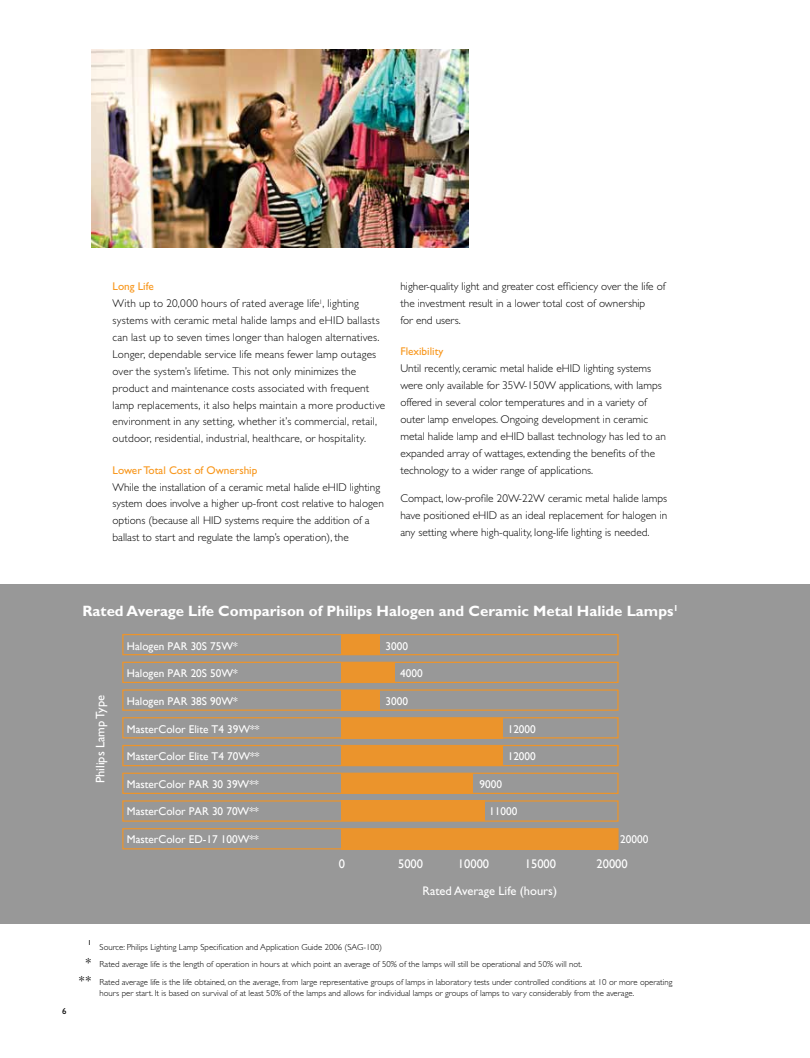
<style>
.page{position:relative;width:810px;height:1058px;background:#fff}
.page>*{position:absolute;margin:0;border:0;box-sizing:border-box;transform-origin:0 0}
.t1{font:700 15px "Gill Sans";color:#fff}
.t2{font:12.5px "Gill Sans";color:#fff}
.t3{font:300 11.25px/16.9px "Gill Sans";color:#000}
.t4{font:11.25px "Gill Sans";color:#fff}
.t5{font:11.25px "Gill Sans";color:#f8971d}
.t6{font:300 8.75px "Gill Sans";color:#000}
.t7{font:8.75px "Gill Sans";color:#000}
.t8{font:7.25px "Gill Sans";color:#000}
.s1{font-weight:400;color:#f8971d}
.s2{font-weight:400;font-size:12.5px}
</style>
<div class="page">
<div style="left:0;top:585px;width:810px;height:338px;background:#989898"></div>
<div style="left:122px;top:745px;width:497px;height:21px;border:1px solid #eb942c"></div>
<div style="left:122px;top:772px;width:497px;height:22px;border:1px solid #eb942c"></div>
<div style="left:122px;top:800px;width:497px;height:21px;border:1px solid #eb942c"></div>
<div style="left:122px;top:828px;width:497px;height:21px;border:1px solid #eb942c"></div>
<div style="left:122px;top:717px;width:497px;height:21px;border:1px solid #eb942c"></div>
<div style="left:122px;top:689px;width:497px;height:21px;border:1px solid #eb942c"></div>
<div style="left:122px;top:634px;width:497px;height:21px;border:1px solid #eb942c"></div>
<div style="left:122px;top:661px;width:497px;height:22px;border:1px solid #eb942c"></div>
<div style="left:342px;top:690px;width:38px;height:20px;background:#eb942c"></div>
<div style="left:342px;top:634px;width:38px;height:21px;background:#eb942c"></div>
<div style="left:342px;top:745px;width:161px;height:20px;background:#eb942c"></div>
<div style="left:342px;top:718px;width:161px;height:20px;background:#eb942c"></div>
<div style="left:342px;top:773px;width:131px;height:20px;background:#eb942c"></div>
<div style="left:342px;top:800px;width:143px;height:20px;background:#eb942c"></div>
<div style="left:342px;top:829px;width:276px;height:20px;background:#eb942c"></div>
<div style="left:342px;top:663px;width:53px;height:20px;background:#eb942c"></div>
<img style="left:91px;top:49px;width:378px;height:199px">
<p class="t3" style="left:112px;top:278px;width:274px"><span class="s1">Long Life<br></span>With up to 20,000 hours of rated average life<sup>1</sup>, lighting systems with ceramic metal halide lamps and eHID ballasts can last up to seven times longer than halogen alternatives.<br>Longer, dependable service life means fewer lamp outages over the system’s lifetime. This not only minimizes the product and maintenance costs associated with frequent lamp replacements, it also helps maintain a more productive environment in any setting, whether it’s commercial, retail, outdoor, residential, industrial, healthcare, or hospitality.</p>
<p class="t5" style="left:113px;top:463px;width:146px">Lower Total Cost of Ownership</p>
<p class="t3" style="left:113px;top:478px;width:273px">While the installation of a ceramic metal halide eHID lighting system does involve a higher up-front cost relative to halogen options (because all HID systems require the addition of a ballast to start and regulate the lamp’s operation), the</p>
<p class="t3" style="left:400px;top:278px;width:267px">higher-quality light and greater cost efficiency over the life of the investment result in a lower total cost of ownership<br>for end users.</p>
<p class="t5" style="left:400px;top:345px;width:44px">Flexibility</p>
<p class="t3" style="left:400px;top:360px;width:267px">Until recently, ceramic metal halide eHID lighting systems were only available for 35W-150W applications, with lamps offered in several color temperatures and in a variety of outer lamp envelopes. Ongoing development in ceramic metal halide lamp and eHID ballast technology has led to an expanded array of wattages, extending the benefits of the technology to a wider range of applications.</p>
<p class="t3" style="left:400px;top:489px;width:268px;text-align:justify">Compact, low-profile 20W-22W ceramic metal halide lamps have positioned eHID as an ideal replacement for halogen in any setting where high-quality, long-life lighting is needed.</p>
<h1 class="t1" style="left:82px;top:601px;width:597px">Rated Average Life Comparison of Philips Halogen and Ceramic Metal Halide Lamps<sup>1</sup></h1>
<p class="t2" style="left:93px;top:783px;width:90px;rotate:-90deg">Philips Lamp Type</p>
<p class="t4" style="left:127px;top:639px;width:112px">Halogen PAR 30S 75W*</p>
<p class="t4" style="left:386px;top:639px;width:24px">3000</p>
<p class="t4" style="left:127px;top:667px;width:112px">Halogen PAR 20S 50W*</p>
<p class="t4" style="left:400px;top:667px;width:24px">4000</p>
<p class="t4" style="left:127px;top:694px;width:112px">Halogen PAR 38S 90W*</p>
<p class="t4" style="left:386px;top:694px;width:24px">3000</p>
<p class="t4" style="left:127px;top:722px;width:134px">MasterColor Elite T4 39W**</p>
<p class="t4" style="left:508px;top:722px;width:30px">12000</p>
<p class="t4" style="left:127px;top:749px;width:134px">MasterColor Elite T4 70W**</p>
<p class="t4" style="left:508px;top:749px;width:30px">12000</p>
<p class="t4" style="left:127px;top:777px;width:133px">MasterColor PAR 30 39W**</p>
<p class="t4" style="left:480px;top:777px;width:24px">9000</p>
<p class="t4" style="left:127px;top:804px;width:133px">MasterColor PAR 30 70W**</p>
<p class="t4" style="left:489px;top:804px;width:30px">11000</p>
<p class="t4" style="left:127px;top:832px;width:133px">MasterColor ED-17 100W**</p>
<p class="t4" style="left:620px;top:832px;width:30px">20000</p>
<p class="t2" style="left:339px;top:857px;width:8px">0</p>
<p class="t2" style="left:398px;top:857px;width:26px">5000</p>
<p class="t2" style="left:458px;top:857px;width:33px">10000</p>
<p class="t2" style="left:525px;top:857px;width:33px">15000</p>
<p class="t2" style="left:597px;top:857px;width:33px">20000</p>
<p class="t2" style="left:423px;top:883px;width:136px">Rated Average Life (hours)</p>
<p class="t7" style="left:62px;top:1006px;width:6px">6</p>
<p class="t8" style="left:88px;top:938px;width:5px">1</p>
<p class="t6" style="left:100px;top:941px;width:284px">Source: Philips Lighting Lamp Specification and Application Guide 2006 (SAG-100)</p>
<p class="t6" style="left:86px;top:959px;width:498px"><span class="s2">*</span> Rated average life is the length of operation in hours at which point an average of 50% of the lamps will still be operational and 50% will not.</p>
<p class="t6" style="left:79px;top:976px;width:595px"><span class="s2">**</span> Rated average life is the life obtained, on the average, from large representative groups of lamps in laboratory tests under controlled conditions at 10 or more operating</p>
<p class="t6" style="left:100px;top:988px;width:536px">hours per start. It is based on survival of at least 50% of the lamps and allows for individual lamps or groups of lamps to vary considerably from the average.</p>
</div>
